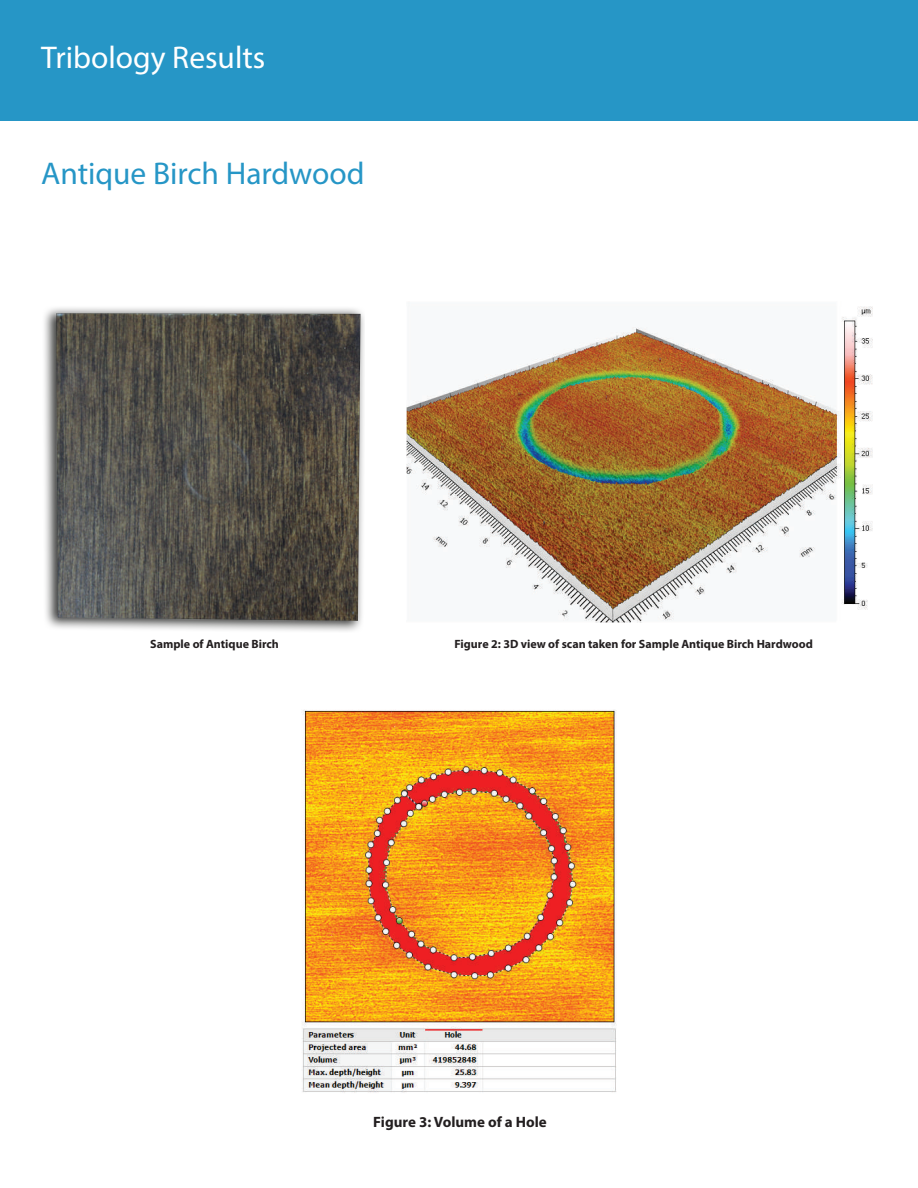
<style>
.page{position:relative;width:918px;height:1188px;background:#fff}
.page>*{position:absolute;margin:0;border:0;box-sizing:border-box;transform-origin:0 0}
.t1{font:31.5px "Myriad Pro";color:#2696c6}
.t2{font:31.5px "Myriad Pro";color:#fff}
.t3{font:700 15px "Myriad Pro";color:#231f20}
.t4{font:700 12px "Myriad Pro";color:#231f20}
</style>
<div class="page">
<div style="left:0;top:0;width:918px;height:121px;background:#2696c6"></div>
<img style="left:407px;top:306px;width:466px;height:317px">
<img style="left:302px;top:709px;width:315px;height:384px">
<img style="left:44px;top:308px;width:320px;height:323px">
<h1 class="t2" style="left:41px;top:38px;width:226px">Tribology Results</h1>
<h1 class="t1" style="left:41px;top:154px;width:325px">Antique Birch Hardwood</h1>
<p class="t4" style="left:150px;top:636px;width:130px">Sample of Antique Birch</p>
<p class="t4" style="left:454px;top:636px;width:360px">Figure 2: 3D view of scan taken for Sample Antique Birch Hardwood</p>
<p class="t3" style="left:373px;top:1112px;width:175px">Figure 3: Volume of a Hole</p>
</div>
